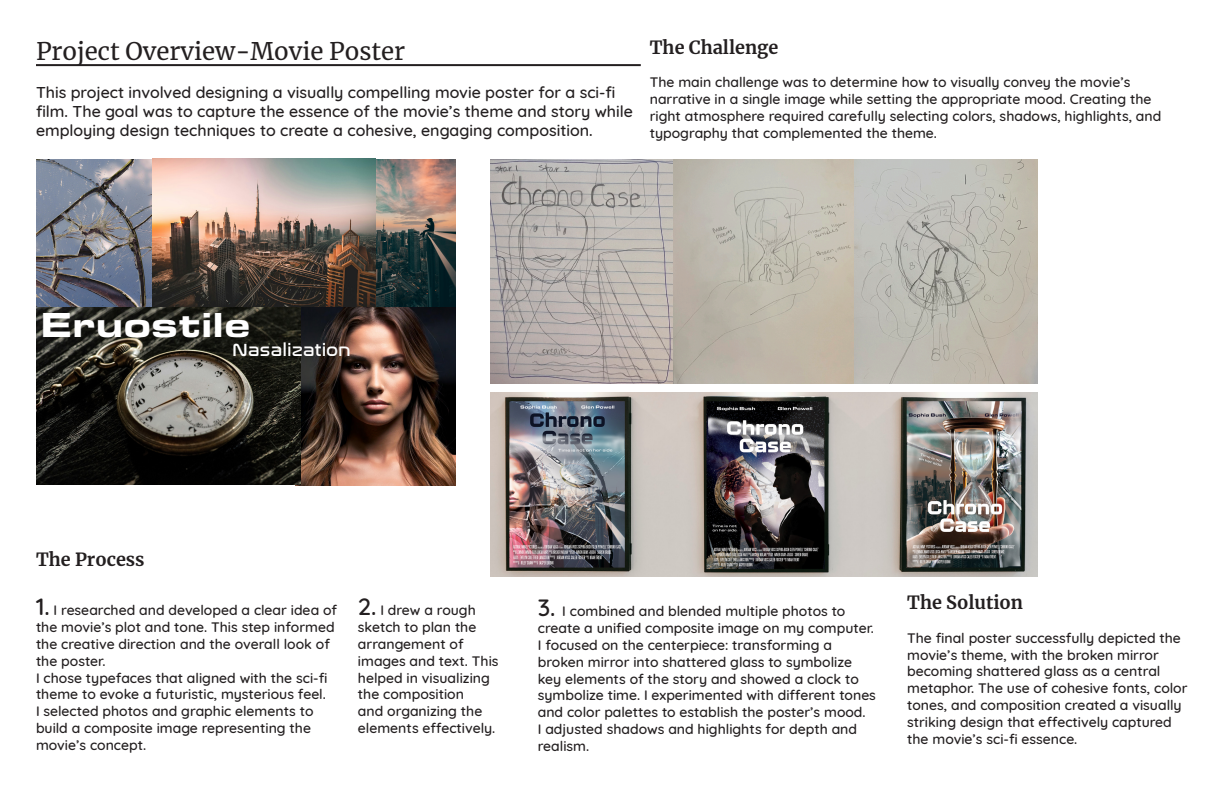
<style>
.page{position:relative;width:1224px;height:792px;background:#fff}
.page>*{position:absolute;margin:0;border:0;box-sizing:border-box;transform-origin:0 0}
.t1{font:900 36px "Eurostile Ext";color:#fff}
.Title{font:24px "Merriweather";color:#231f20}
.Subheading{font:700 18px "Merriweather";color:#231f20}
.t2{font:18px "Nasalization Rg";color:#fff}
.Description{font:500 16px/19.2px "Quicksand";color:#231f20}
.Body{font:500 14px/16.8px "Quicksand";color:#231f20}
.Subheading-2{font:500 14px/16.8px "Quicksand";color:#231f20}
.s1{font-size:24px}
</style>
<div class="page">
<img style="left:36px;top:159px;width:119px;height:149px">
<img style="left:336px;top:159px;width:119px;height:149px">
<img style="left:152px;top:158px;width:223px;height:149px">
<img style="left:296px;top:308px;width:159px;height:177px">
<img style="left:36px;top:308px;width:265px;height:176px">
<img style="left:491px;top:159px;width:546px;height:225px">
<img style="left:491px;top:392px;width:546px;height:184px">
<hr style="left:36px;top:64px;width:605px;height:2px;background:#231f20">
<p class="Title" style="left:36px;top:34px;width:371px">Project Overview-Movie Poster</p>
<p class="Description" style="left:36px;top:81px;width:598px">This project involved designing a visually compelling movie poster for a sci-fi film. The goal was to capture the essence of the movie’s theme and story while employing design techniques to create a cohesive, engaging composition.</p>
<p class="Subheading" style="left:650px;top:35px;width:130px">The Challenge</p>
<p class="Subheading-2" style="left:650px;top:73px;width:513px">The main challenge was to determine how to visually convey the movie’s narrative in a single image while setting the appropriate mood. Creating the right atmosphere required carefully selecting colors, shadows, highlights, and typography that complemented the theme.</p>
<p class="t1" style="left:40px;top:297px;width:212px">Eruostile</p>
<p class="t2" style="left:232px;top:333px;width:120px">Nasalization</p>
<p class="Subheading" style="left:36px;top:547px;width:110px">The Process</p>
<p class="Body" style="left:36px;top:601px;width:303px"><span class="s1">1.</span> I researched and developed a clear idea of the movie’s plot and tone. This step informed the creative direction and the overall look of the poster.<br>I chose typefaces that aligned with the sci-fi theme to evoke a futuristic, mysterious feel.<br>I selected photos and graphic elements to build a composite image representing the movie’s concept.</p>
<p class="Body" style="left:358px;top:601px;width:142px"><span class="s1">2.</span> I drew a rough sketch to plan the arrangement of images and text. This helped in visualizing the composition<br>and organizing the elements effectively.</p>
<p class="Body" style="left:538px;top:602px;width:340px"><span class="s1">3.</span> I combined and blended multiple photos to create a unified composite image on my computer.<br>I focused on the centerpiece: transforming a broken mirror into shattered glass to symbolize key elements of the story and showed a clock to symbolize time. I experimented with different tones and color palettes to establish the poster’s mood.<br>I adjusted shadows and highlights for depth and realism.</p>
<p class="Subheading" style="left:907px;top:590px;width:118px">The Solution</p>
<p class="Body" style="left:907px;top:628px;width:282px">The final poster successfully depicted the movie’s theme, with the broken mirror becoming shattered glass as a central metaphor. The use of cohesive fonts, color tones, and composition created a visually striking design that effectively captured the movie’s sci-fi essence.</p>
</div>
